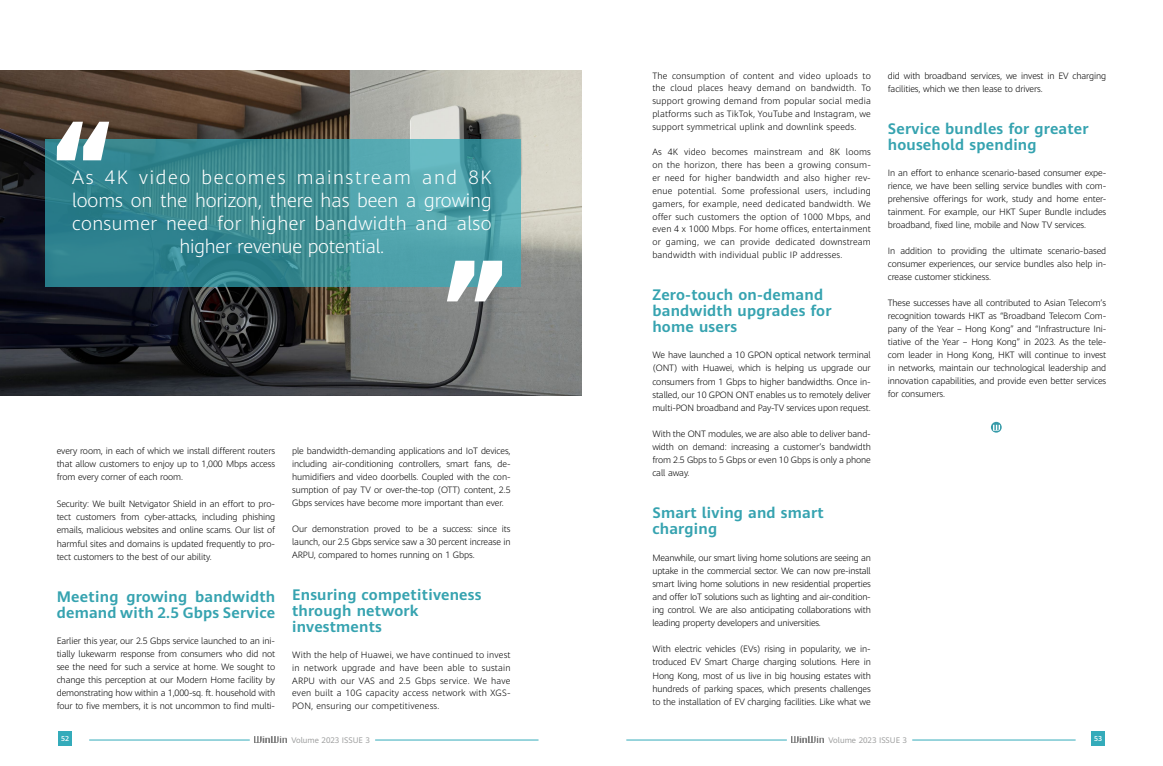
<style>
.page{position:relative;width:1163px;height:766px;background:#fff}
.page>*{position:absolute;margin:0;border:0;box-sizing:border-box;transform-origin:0 0}
.t1{font:300 19px/23px "Huawei Sans";letter-spacing:.025em;color:#fff;text-align:center}
.t2{font:700 15px/16px "Huawei Sans";letter-spacing:.015em;color:#36a3b0}
.t3{font:300 9px/13px "Huawei Sans";letter-spacing:-.01em;color:#000;text-align:justify}
.t4{font:8px "Huawei Sans";color:#9fa0a0}
.t5{font:500 7px "Huawei Sans";color:#fff}
</style>
<div class="page">
<img style="left:0;top:71px;width:581px;height:324px">
<svg style="left:45px;top:139px;width:475px;height:148px;background:#3f919a"></svg>
<svg style="left:57px;top:122px;width:52px;height:38px"></svg>
<svg style="left:447px;top:261px;width:55px;height:40px"></svg>
<svg style="left:990px;top:422px;width:11px;height:10px"></svg>
<svg style="left:992px;top:424px;width:7px;height:6px"></svg>
<div style="left:1090px;top:731px;width:14px;height:14px;background:#34abba"></div>
<div style="left:58px;top:731px;width:14px;height:14px;background:#34abba"></div>
<hr style="left:89px;top:739px;width:161px;height:1px;background:#34abba">
<hr style="left:375px;top:739px;width:163px;height:1px;background:#34abba">
<img style="left:254px;top:736px;width:32px;height:6px">
<hr style="left:626px;top:739px;width:160px;height:1px;background:#34abba">
<hr style="left:912px;top:739px;width:163px;height:1px;background:#34abba">
<img style="left:791px;top:736px;width:32px;height:6px">
<h1 class="t1" style="left:72px;top:165px;width:421px">As 4K video becomes mainstream and 8K looms on the horizon, there has been a growing consumer need for higher bandwidth and also higher revenue potential.</h1>
<p class="t3" style="left:57px;top:444px;width:220px">every room, in each of which we install different routers that allow customers to enjoy up to 1,000 Mbps access from every corner of each room.</p>
<p class="t3" style="left:57px;top:496px;width:220px">Security: We built Netvigator Shield in an effort to pro&shy;tect customers from cyber-attacks, including phishing emails, malicious websites and online scams. Our list of harmful sites and domains is updated frequently to pro&shy;tect customers to the best of our ability.</p>
<h2 class="t2" style="left:57px;top:587px;width:220px">Meeting growing bandwidth demand with 2.5 Gbps Service</h2>
<p class="t3" style="left:57px;top:633px;width:220px">Earlier this year, our 2.5 Gbps service launched to an ini&shy;tially lukewarm response from consumers who did not see the need for such a service at home. We sought to change this perception at our Modern Home facility by demonstrating how within a 1,000-sq. ft. household with four to five members, it is not uncommon to find multi-</p>
<p class="t3" style="left:292px;top:444px;width:220px">ple bandwidth-demanding applications and IoT devices, including air-conditioning controllers, smart fans, de&shy;humidifiers and video doorbells. Coupled with the con&shy;sumption of pay TV or over-the-top (OTT) content, 2.5<br>Gbps services have become more important than ever.</p>
<p class="t3" style="left:292px;top:522px;width:220px">Our demonstration proved to be a success: since its launch, our 2.5 Gbps service saw a 30 percent increase in ARPU, compared to homes running on 1 Gbps.</p>
<h2 class="t2" style="left:292px;top:586px;width:191px">Ensuring competitiveness through network investments</h2>
<p class="t3" style="left:292px;top:648px;width:220px">With the help of Huawei, we have continued to invest in network upgrade and have been able to sustain ARPU with our VAS and 2.5 Gbps service. We have even built a 10G capacity access network with XGS-PON, ensuring our competitiveness.</p>
<p class="t3" style="left:652px;top:69px;width:220px">The consumption of content and video uploads to the cloud places heavy demand on bandwidth. To support growing demand from popular social media platforms such as TikTok, YouTube and Instagram, we support symmetrical uplink and downlink speeds.</p>
<p class="t3" style="left:652px;top:145px;width:220px">As 4K video becomes mainstream and 8K looms on the horizon, there has been a growing consum&shy;er need for higher bandwidth and also higher rev&shy;enue potential. Some professional users, including gamers, for example, need dedicated bandwidth. We offer such customers the option of 1000 Mbps, and even 4 x 1000 Mbps. For home offices, entertainment or gaming, we can provide dedicated downstream bandwidth with individual public IP addresses.</p>
<h2 class="t2" style="left:652px;top:286px;width:180px">Zero-touch on-demand bandwidth upgrades for home users</h2>
<p class="t3" style="left:652px;top:348px;width:220px">We have launched a 10 GPON optical network terminal (ONT) with Huawei, which is helping us upgrade our consumers from 1 Gbps to higher bandwidths. Once in&shy;stalled, our 10 GPON ONT enables us to remotely deliver multi-PON broadband and Pay-TV services upon request.</p>
<p class="t3" style="left:652px;top:427px;width:220px">With the ONT modules, we are also able to deliver band&shy;width on demand: increasing a customer’s bandwidth from 2.5 Gbps to 5 Gbps or even 10 Gbps is only a phone call away.</p>
<h2 class="t2" style="left:652px;top:504px;width:173px">Smart living and smart charging</h2>
<p class="t3" style="left:652px;top:550px;width:220px">Meanwhile, our smart living home solutions are seeing an uptake in the commercial sector. We can now pre-install smart living home solutions in new residential properties and offer IoT solutions such as lighting and air-condition&shy;ing control. We are also anticipating collaborations with leading property developers and universities.</p>
<p class="t3" style="left:652px;top:642px;width:220px">With electric vehicles (EVs) rising in popularity, we in&shy;troduced EV Smart Charge charging solutions. Here in Hong Kong, most of us live in big housing estates with hundreds of parking spaces, which presents challenges to the installation of EV charging facilities. Like what we</p>
<p class="t3" style="left:887px;top:69px;width:220px">did with broadband services, we invest in EV charging facilities, which we then lease to drivers.</p>
<h2 class="t2" style="left:887px;top:120px;width:202px">Service bundles for greater household spending</h2>
<p class="t3" style="left:887px;top:166px;width:220px">In an effort to enhance scenario-based consumer expe&shy;rience, we have been selling service bundles with com&shy;prehensive offerings for work, study and home enter&shy;tainment. For example, our HKT Super Bundle includes broadband, fixed line, mobile and Now TV services.</p>
<p class="t3" style="left:887px;top:244px;width:220px">In addition to providing the ultimate scenario-based consumer experiences, our service bundles also help in&shy;crease customer stickiness.</p>
<p class="t3" style="left:887px;top:296px;width:220px">These successes have all contributed to Asian Telecom’s recognition towards HKT as “Broadband Telecom Com&shy;pany of the Year – Hong Kong” and “Infrastructure Ini&shy;tiative of the Year – Hong Kong” in 2023. As the tele&shy;com leader in Hong Kong, HKT will continue to invest in networks, maintain our technological leadership and innovation capabilities, and provide even better services for consumers.</p>
<p class="t5" style="left:61px;top:733px;width:9px">52</p>
<p class="t4" style="left:291px;top:734px;width:80px">Volume 2023 ISSUE 3</p>
<p class="t4" style="left:828px;top:734px;width:80px">Volume 2023 ISSUE 3</p>
<p class="t5" style="left:1093px;top:733px;width:9px">53</p>
</div>
